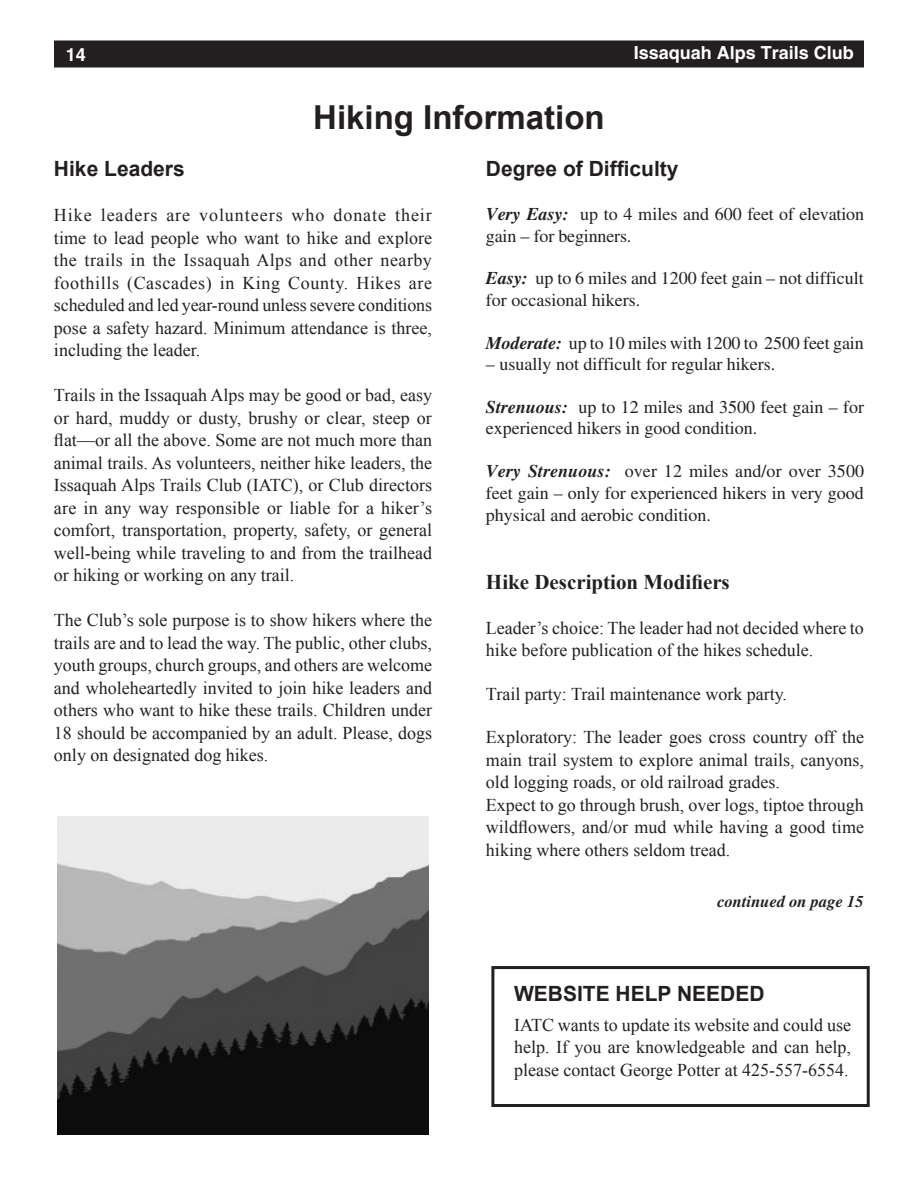
<style>
.page{position:relative;width:918px;height:1188px;background:#fff}
.page>*{position:absolute;margin:0;border:0;box-sizing:border-box;transform-origin:0 0}
.t1{font:700 33px "Arial";color:#231f20}
.t2{font:700 21px "Arial";color:#231f20}
.t3{font:700 21px "Times New Roman";color:#231f20}
.t4{font:18px/22.5px "Times New Roman";color:#231f20;text-align:justify}
.t5{font:18px/21.6px "Times";color:#231f20}
.t6{font:700 18px "Helvetica";color:#fff}
.t7{font:italic 700 16.5px "Times";color:#231f20}
.s1{font-weight:700;font-style:italic}
</style>
<div class="page">
<div style="left:55px;top:41px;width:808px;height:26px;background:#231f20"></div>
<div style="left:54px;top:40px;width:810px;height:28px;border:2px solid #231f20"></div>
<div style="left:491px;top:966px;width:379px;height:141px;border:3px solid #231f20"></div>
<img style="left:57px;top:816px;width:372px;height:319px">
<p class="t6" style="left:66px;top:44px;width:22px">14</p>
<p class="t6" style="left:634px;top:42px;width:222px">Issaquah Alps Trails Club</p>
<h1 class="t1" style="left:313px;top:96px;width:293px">Hiking Information</h1>
<p class="t2" style="left:486px;top:155px;width:194px">Degree of Difficulty</p>
<p class="t5" style="left:486px;top:203px;width:380px"><span class="s1">Very Easy:</span> up to 4 miles and 600 feet of elevation gain – for beginners.</p>
<p class="t5" style="left:486px;top:267px;width:379px"><span class="s1">Easy:</span> up to 6 miles and 1200 feet gain – not difficult for occasional hikers.</p>
<p class="t5" style="left:486px;top:332px;width:379px"><span class="s1">Moderate:</span> up to 10 miles with 1200 to 2500 feet gain</p>
<p class="t5" style="left:486px;top:353px;width:291px">– usually not difficult for regular hikers.</p>
<p class="t5" style="left:486px;top:396px;width:380px"><span class="s1">Strenuous:</span> up to 12 miles and 3500 feet gain – for experienced hikers in good condition.</p>
<p class="t5" style="left:486px;top:460px;width:380px;line-height:22px;text-align:justify"><span class="s1">Very Strenuous:</span> over 12 miles and/or over 3500 feet gain – only for experienced hikers in very good physical and aerobic condition.</p>
<p class="t2" style="left:54px;top:155px;width:132px">Hike Leaders</p>
<p class="t4" style="left:54px;top:204px;width:380px">Hike leaders are volunteers who donate their time to lead people who want to hike and explore the trails in the Issaquah Alps and other nearby foothills (Cascades) in King County. Hikes are scheduled and led year-round unless severe conditions pose a safety hazard. Minimum attendance is three, including the leader.</p>
<p class="t4" style="left:54px;top:384px;width:380px">Trails in the Issaquah Alps may be good or bad, easy or hard, muddy or dusty, brushy or clear, steep or flat—or all the above. Some are not much more than animal trails. As volunteers, neither hike leaders, the Issaquah Alps Trails Club (IATC), or Club directors are in any way responsible or liable for a hiker’s comfort, transportation, property, safety, or general well-being while traveling to and from the trailhead or hiking or working on any trail.</p>
<p class="t4" style="left:54px;top:609px;width:380px">The Club’s sole purpose is to show hikers where the trails are and to lead the way. The public, other clubs, youth groups, church groups, and others are welcome and wholeheartedly invited to join hike leaders and others who want to hike these trails. Children under 18 should be accompanied by an adult. Please, dogs only on designated dog hikes.</p>
<p class="t3" style="left:486px;top:567px;width:245px">Hike Description Modifiers</p>
<p class="t4" style="left:486px;top:616px;width:379px">Leader’s choice: The leader had not decided where to hike before publication of the hikes schedule.</p>
<p class="t4" style="left:486px;top:682px;width:303px">Trail party: Trail maintenance work party.</p>
<p class="t4" style="left:486px;top:726px;width:380px;text-align:left">Exploratory: The leader goes cross country off the main trail system to explore animal trails, canyons, old logging roads, or old railroad grades.<br>Expect to go through brush, over logs, tiptoe through wildflowers, and/or mud while having a good time hiking where others seldom tread.</p>
<p class="t7" style="left:717px;top:892px;width:148px">continued on page 15</p>
<p class="t2" style="left:514px;top:979px;width:62px">WEBSITE</p>
<p class="t2" style="left:616px;top:979px;width:77px">HELP NEEDED</p>
<p class="t4" style="left:514px;top:1013px;width:338px">IATC wants to update its website and could use help. If you are knowledgeable and can help, please contact George Potter at 425-557-6554.</p>
</div>
